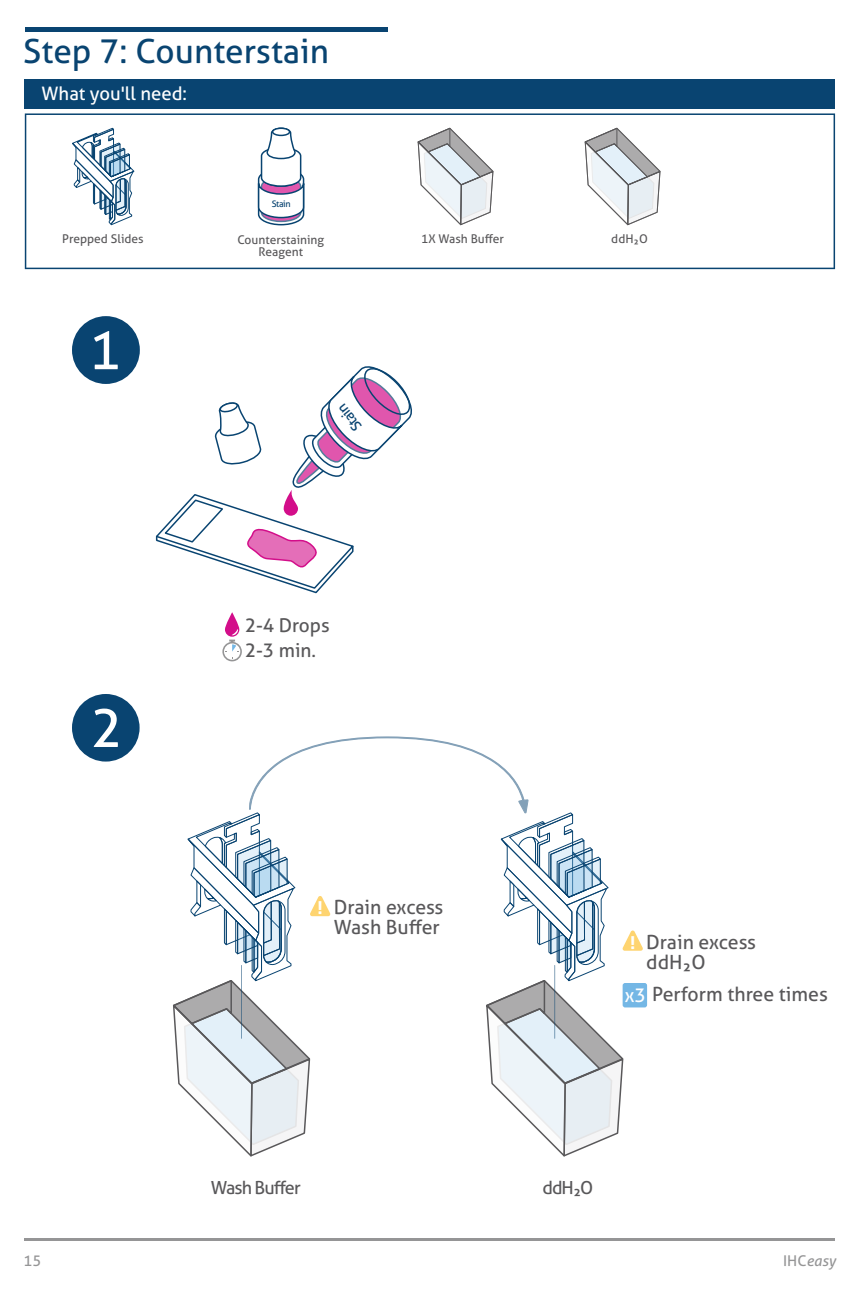
<style>
.page{position:relative;width:865px;height:1297px;background:#fff}
.page>*{position:absolute;margin:0;border:0;box-sizing:border-box;transform-origin:0 0}
.t1{font:53.7px "Aller";color:#fff}
.t2{font:53.4px "Aller";color:#fff}
.t3{font:33.3px "Aller";color:#094471}
.t4{font:19.5px/20.1px "Aller";color:#59585a;text-align:right}
.t5{font:18.9px "Aller";color:#59585a}
.t6{font:18.6px "Aller";color:#fff}
.t7{font:18px "Aller";letter-spacing:-.05em;color:#59585a}
.t8{font:italic 14.7px "Aller";color:#959596}
.t9{font:14.7px "Aller";color:#959596}
.t10{font:14.4px "Aller";color:#094471}
.t11{font:12px/12.3px "Aller";color:#59585a;text-align:center}
.t12{font:9px "Aller";letter-spacing:-.05em;color:#094471}
.s1{font-weight:700;font-size:17.7px;color:#fff}
.s2{font-size:19.2px;color:#fff}
.s3{font-style:normal}
</style>
<div class="page">
<hr style="left:25px;top:27px;width:362px;height:4px;background:#094471">
<div style="left:25px;top:79px;width:810px;height:30px;background:#094471"></div>
<svg style="left:25px;top:113px;width:810px;height:156px"></svg>
<hr style="left:25px;top:1238px;width:810px;height:2px;background:#959596">
<div style="left:72px;top:316px;width:68px;height:68px;background:#094471;border-radius:50%"></div>
<svg style="left:416px;top:127px;width:78px;height:100px"></svg>
<svg style="left:583px;top:127px;width:78px;height:100px"></svg>
<svg style="left:62px;top:127px;width:73px;height:99px"></svg>
<div style="left:72px;top:694px;width:68px;height:67px;background:#094471;border-radius:50%"></div>
<svg style="left:155px;top:366px;width:257px;height:228px"></svg>
<svg style="left:283px;top:490px;width:15px;height:26px"></svg>
<svg style="left:222px;top:612px;width:20px;height:49px"></svg>
<div style="left:622px;top:983px;width:25px;height:24px;background:#74b7e5;border-radius:2px"></div>
<svg style="left:257px;top:127px;width:48px;height:99px"></svg>
<svg style="left:272px;top:128px;width:18px;height:8px"></svg>
<svg style="left:173px;top:736px;width:470px;height:421px"></svg>
<h3 class="t3" style="left:23px;top:39px;width:307px">Step 7: Counterstain</h3>
<p class="t6" style="left:42px;top:86px;width:147px">What you'll need:</p>
<p class="t12" style="left:272px;top:200px;width:20px">Stain</p>
<p class="t11" style="left:62px;top:234px;width:83px">Prepped Slides</p>
<p class="t11" style="left:421px;top:234px;width:84px">1X Wash Buffer</p>
<p class="t11" style="left:611px;top:234px;width:38px">ddH2O</p>
<p class="t11" style="left:237px;top:235px;width:88px">Counterstaining<br>Reagent</p>
<h1 class="t1" style="left:89px;top:330px;width:34px">1</h1>
<h2 class="t2" style="left:90px;top:707px;width:34px">2</h2>
<p class="t9" style="left:24px;top:1255px;width:19px">15</p>
<p class="t10" style="left:354px;top:433px;width:31px;rotate:-129deg">Stain</p>
<p class="t5" style="left:245px;top:618px;width:87px">2-4 Drops</p>
<p class="t5" style="left:245px;top:643px;width:73px">2-3 min.</p>
<p class="t4" style="left:317px;top:899px;width:127px"><span class="s1">!</span> Drain excess<br>Wash Buffer</p>
<p class="t4" style="left:646px;top:933px;width:111px;text-align:left;text-indent:-16px"><span class="s1">!</span> Drain excess ddH2O</p>
<p class="t4" style="left:625px;top:986px;width:205px"><span class="s2">x3</span> Perform three times</p>
<p class="t7" style="left:211px;top:1180px;width:91px">Wash Buffer</p>
<p class="t7" style="left:542px;top:1180px;width:53px">ddH2O</p>
<p class="t8" style="left:783px;top:1255px;width:54px"><span class="s3">IHC</span>easy</p>
</div>
